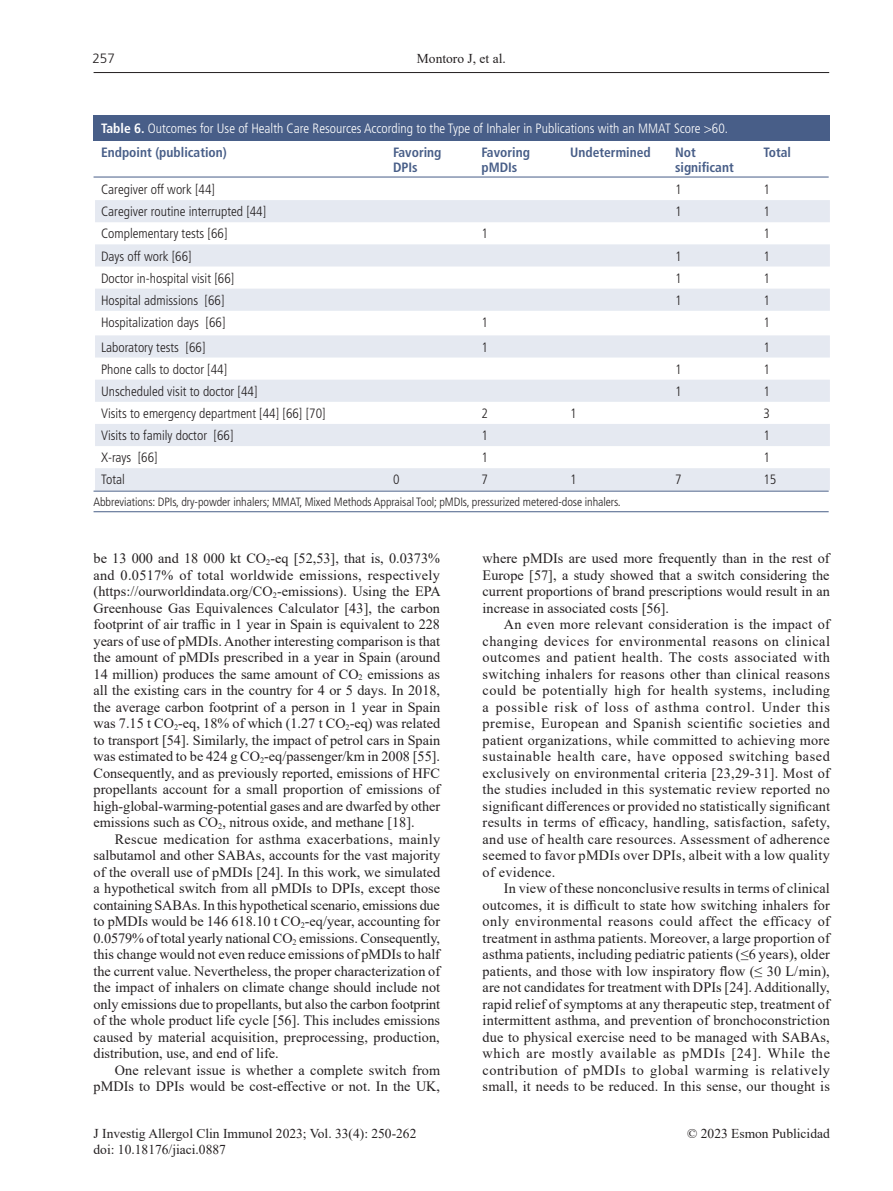
<style>
.page{position:relative;width:893px;height:1191px;background:#fff}
.page>*{position:absolute;margin:0;border:0;box-sizing:border-box;transform-origin:0 0}
.t1{font:14.25px/16.5px "Times New Roman";letter-spacing:.005em;color:#231f20;text-align:justify}
.t2{font:300 condensed 13.5px "Frutiger LT Std";color:#231f20}
.t3{font:13.5px "Times New Roman";color:#231f20}
.t4{font:300 condensed 13.5px "Frutiger LT Std";color:#fff}
.t5{font:700 condensed 13.5px/15px "Frutiger LT Std";color:#485e88}
.t6{font:300 13.5px "Frutiger LT Std";color:#231f20}
.t7{font:300 condensed 12px "Frutiger LT Std";letter-spacing:-.005em;color:#231f20}
.s1{font-weight:700}
</style>
<div class="page">
<hr style="left:94px;top:72px;width:735px;height:1px;background:#231f20">
<svg style="left:95px;top:176px;width:734px;height:1px"></svg>
<svg style="left:95px;top:200px;width:735px;height:290px;fill:#e5e9f1"></svg>
<div style="left:95px;top:115px;width:734px;height:25px;background:#485e88"></div>
<hr style="left:94px;top:177px;width:735px;height:1px;background:#485e88">
<hr style="left:94px;top:491px;width:735px;height:1px;background:#485e88">
<hr style="left:94px;top:511px;width:735px;height:1px;background:#485e88">
<p class="t6" style="left:92px;top:50px;width:24px">257</p>
<p class="t3" style="left:417px;top:48px;width:90px">Montoro J, et al.</p>
<p class="t4" style="left:101px;top:120px;width:628px"><span class="s1">Table 6.</span> Outcomes for Use of Health Care Resources According to the Type of Inhaler in Publications with an MMAT Score &gt;60.</p>
<p class="t5" style="left:101px;top:145px;width:127px">Endpoint (publication)</p>
<p class="t5" style="left:393px;top:145px;width:50px">Favoring<br>DPIs</p>
<p class="t5" style="left:481px;top:145px;width:50px">Favoring pMDIs</p>
<p class="t5" style="left:570px;top:145px;width:82px">Undetermined</p>
<p class="t5" style="left:675px;top:145px;width:60px">Not significant</p>
<p class="t5" style="left:763px;top:145px;width:29px">Total</p>
<p class="t2" style="left:101px;top:182px;width:115px">Caregiver off work [44]</p>
<p class="t2" style="left:675px;top:182px;width:8px">1</p>
<p class="t2" style="left:763px;top:182px;width:8px">1</p>
<p class="t2" style="left:101px;top:204px;width:167px">Caregiver routine interrupted [44]</p>
<p class="t2" style="left:675px;top:204px;width:8px">1</p>
<p class="t2" style="left:763px;top:204px;width:8px">1</p>
<p class="t2" style="left:101px;top:226px;width:128px">Complementary tests [66]</p>
<p class="t2" style="left:481px;top:226px;width:8px">1</p>
<p class="t2" style="left:763px;top:226px;width:8px">1</p>
<p class="t2" style="left:101px;top:248px;width:92px">Days off work [66]</p>
<p class="t2" style="left:675px;top:248px;width:8px">1</p>
<p class="t2" style="left:763px;top:248px;width:8px">1</p>
<p class="t2" style="left:101px;top:270px;width:135px">Doctor in-hospital visit [66]</p>
<p class="t2" style="left:675px;top:270px;width:8px">1</p>
<p class="t2" style="left:763px;top:270px;width:8px">1</p>
<p class="t2" style="left:101px;top:292px;width:125px">Hospital admissions [66]</p>
<p class="t2" style="left:675px;top:292px;width:8px">1</p>
<p class="t2" style="left:763px;top:292px;width:8px">1</p>
<p class="t2" style="left:101px;top:314px;width:126px">Hospitalization days [66]</p>
<p class="t2" style="left:481px;top:314px;width:8px">1</p>
<p class="t2" style="left:763px;top:314px;width:8px">1</p>
<p class="t2" style="left:101px;top:339px;width:106px">Laboratory tests [66]</p>
<p class="t2" style="left:481px;top:339px;width:8px">1</p>
<p class="t2" style="left:763px;top:339px;width:8px">1</p>
<p class="t2" style="left:101px;top:361px;width:128px">Phone calls to doctor [44]</p>
<p class="t2" style="left:675px;top:361px;width:8px">1</p>
<p class="t2" style="left:763px;top:361px;width:8px">1</p>
<p class="t2" style="left:101px;top:383px;width:158px">Unscheduled visit to doctor [44]</p>
<p class="t2" style="left:675px;top:383px;width:8px">1</p>
<p class="t2" style="left:763px;top:383px;width:8px">1</p>
<p class="t2" style="left:101px;top:405px;width:226px">Visits to emergency department [44] [66] [70]</p>
<p class="t2" style="left:481px;top:405px;width:8px">2</p>
<p class="t2" style="left:570px;top:405px;width:8px">1</p>
<p class="t2" style="left:763px;top:405px;width:8px">3</p>
<p class="t2" style="left:101px;top:428px;width:134px">Visits to family doctor [66]</p>
<p class="t2" style="left:481px;top:428px;width:8px">1</p>
<p class="t2" style="left:763px;top:428px;width:8px">1</p>
<p class="t2" style="left:101px;top:450px;width:58px">X-rays [66]</p>
<p class="t2" style="left:481px;top:450px;width:8px">1</p>
<p class="t2" style="left:763px;top:450px;width:8px">1</p>
<p class="t2" style="left:101px;top:472px;width:26px">Total</p>
<p class="t2" style="left:393px;top:472px;width:8px">0</p>
<p class="t2" style="left:481px;top:472px;width:8px">7</p>
<p class="t2" style="left:570px;top:472px;width:8px">1</p>
<p class="t2" style="left:675px;top:472px;width:8px">7</p>
<p class="t2" style="left:763px;top:472px;width:14px">15</p>
<p class="t7" style="left:94px;top:495px;width:529px">Abbreviations: DPIs, dry-powder inhalers; MMAT, Mixed Methods Appraisal Tool; pMDIs, pressurized metered-dose inhalers.</p>
<p class="t1" style="left:94px;top:549px;width:349px">be 13 000 and 18 000 kt CO<sub>2</sub>-eq [52,53], that is, 0.0373% and 0.0517% of total worldwide emissions, respectively (https://ourworldindata.org/CO<sub>2</sub>-emissions). Using the EPA Greenhouse Gas Equivalences Calculator [43], the carbon footprint of air traffic in 1 year in Spain is equivalent to 228 years of use of pMDIs. Another interesting comparison is that the amount of pMDIs prescribed in a year in Spain (around 14 million) produces the same amount of CO<sub>2</sub> emissions as all the existing cars in the country for 4 or 5 days. In 2018, the average carbon footprint of a person in 1 year in Spain was 7.15 t CO<sub>2</sub>-eq, 18% of which (1.27 t CO<sub>2</sub>-eq) was related to transport [54]. Similarly, the impact of petrol cars in Spain was estimated to be 424 g CO<sub>2</sub>-eq/passenger/km in 2008 [55].<br>Consequently, and as previously reported, emissions of HFC propellants account for a small proportion of emissions of high-global-warming-potential gases and are dwarfed by other emissions such as CO<sub>2</sub>, nitrous oxide, and methane [18].</p>
<p class="t1" style="left:94px;top:830px;width:348px;text-indent:21px">Rescue medication for asthma exacerbations, mainly salbutamol and other SABAs, accounts for the vast majority of the overall use of pMDIs [24]. In this work, we simulated a hypothetical switch from all pMDIs to DPIs, except those containing SABAs. In this hypothetical scenario, emissions due to pMDIs would be 146 618.10 t CO<sub>2</sub>-eq/year, accounting for 0.0579% of total yearly national CO<sub>2</sub> emissions. Consequently, this change would not even reduce emissions of pMDIs to half the current value. Nevertheless, the proper characterization of the impact of inhalers on climate change should include not only emissions due to propellants, but also the carbon footprint of the whole product life cycle [56]. This includes emissions caused by material acquisition, preprocessing, production, distribution, use, and end of life.</p>
<p class="t1" style="left:94px;top:1061px;width:348px;text-align:right">One relevant issue is whether a complete switch from pMDIs to DPIs would be cost-effective or not. In the UK,</p>
<p class="t1" style="left:483px;top:549px;width:349px">where pMDIs are used more frequently than in the rest of Europe [57], a study showed that a switch considering the current proportions of brand prescriptions would result in an increase in associated costs [56].</p>
<p class="t1" style="left:483px;top:615px;width:349px;text-indent:21px">An even more relevant consideration is the impact of changing devices for environmental reasons on clinical outcomes and patient health. The costs associated with switching inhalers for reasons other than clinical reasons could be potentially high for health systems, including a possible risk of loss of asthma control. Under this premise, European and Spanish scientific societies and patient organizations, while committed to achieving more sustainable health care, have opposed switching based exclusively on environmental criteria [23,29-31]. Most of the studies included in this systematic review reported no significant differences or provided no statistically significant results in terms of efficacy, handling, satisfaction, safety, and use of health care resources. Assessment of adherence seemed to favor pMDIs over DPIs, albeit with a low quality of evidence.</p>
<p class="t1" style="left:483px;top:880px;width:349px;text-indent:21px">In view of these nonconclusive results in terms of clinical outcomes, it is difficult to state how switching inhalers for only environmental reasons could affect the efficacy of treatment in asthma patients. Moreover, a large proportion of asthma patients, including pediatric patients (≤6 years), older patients, and those with low inspiratory flow (≤ 30 L/min), are not candidates for treatment with DPIs [24]. Additionally, rapid relief of symptoms at any therapeutic step, treatment of intermittent asthma, and prevention of bronchoconstriction due to physical exercise need to be managed with SABAs, which are mostly available as pMDIs [24]. While the contribution of pMDIs to global warming is relatively small, it needs to be reduced. In this sense, our thought is</p>
<p class="t3" style="left:94px;top:1123px;width:324px">J Investig Allergol Clin Immunol 2023; Vol. 33(4): 250-262</p>
<p class="t3" style="left:687px;top:1123px;width:144px">© 2023 Esmon Publicidad</p>
<p class="t3" style="left:94px;top:1140px;width:134px">doi: 10.18176/jiaci.0887</p>
</div>
